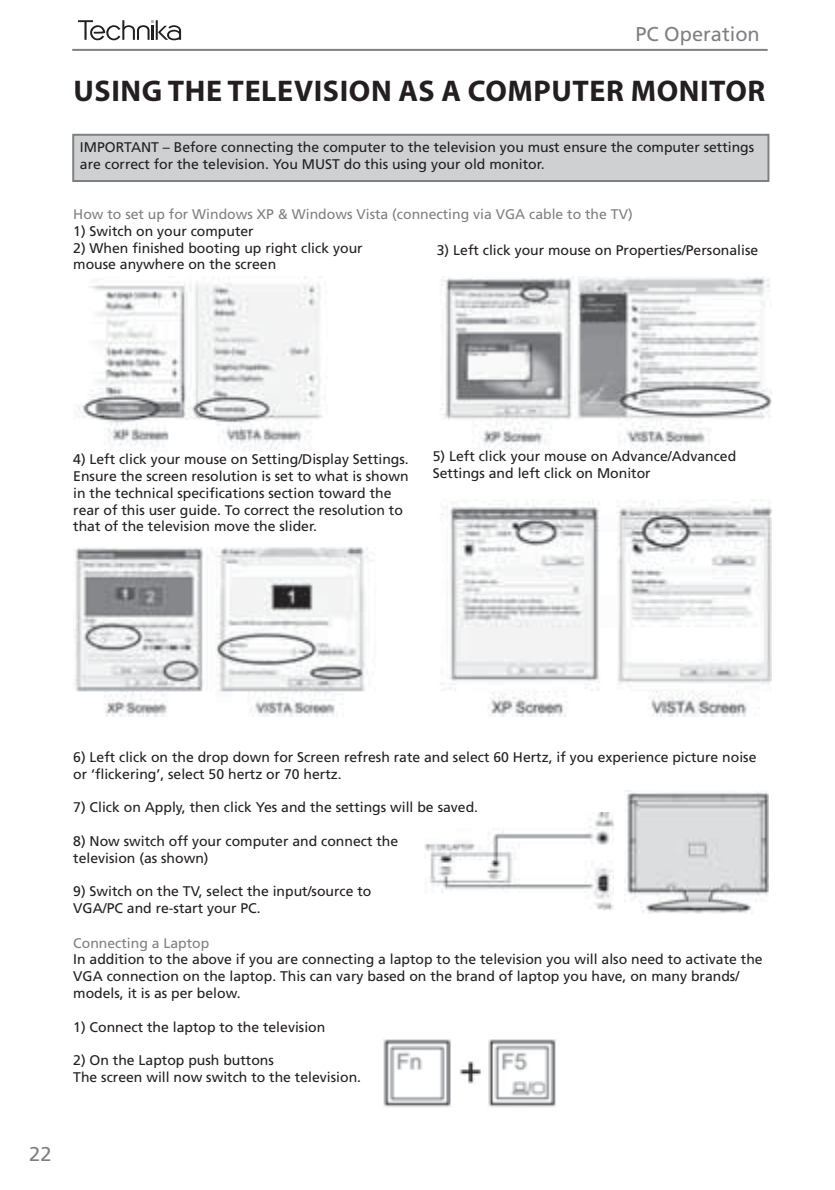
<style>
.page{position:relative;width:835px;height:1190px;background:#fff}
.page>*{position:absolute;margin:0;border:0;box-sizing:border-box;transform-origin:0 0}
.t1{font:700 30px "Myriad Pro";letter-spacing:.02em;color:#231f20}
.t2{font:20px "Frutiger LT Std";color:#7f8083}
.t3{font:14px/16.8px "Frutiger LT Std";color:#231f20}
.t4{font:14px "Frutiger LT Std";color:#7f8083}
</style>
<div class="page">
<hr style="left:72px;top:49px;width:695px;height:2px;background:#7f8083">
<svg style="left:78px;top:20px;width:103px;height:21px"></svg>
<img style="left:73px;top:276px;width:699px;height:440px">
<div style="left:73px;top:135px;width:695px;height:46px;background:#cfd0d2"></div>
<div style="left:72px;top:134px;width:697px;height:48px;border:2px solid #7f8083"></div>
<img style="left:424px;top:813px;width:190px;height:97px">
<img style="left:626px;top:790px;width:142px;height:123px">
<img style="left:383px;top:1039px;width:173px;height:68px">
<h2 class="t2" style="left:635px;top:24px;width:126px">PC Operation</h2>
<h1 class="t1" style="left:74px;top:73px;width:693px">USING THE TELEVISION AS A COMPUTER MONITOR</h1>
<p class="t3" style="left:80px;top:139px;width:676px">IMPORTANT – Before connecting the computer to the television you must ensure the computer settings are correct for the television. You MUST do this using your old monitor.</p>
<p class="t4" style="left:73px;top:207px;width:561px">How to set up for Windows XP &amp; Windows Vista (connecting via VGA cable to the TV)</p>
<p class="t3" style="left:73px;top:223px;width:182px">1) Switch on your computer</p>
<p class="t3" style="left:73px;top:240px;width:291px">2) When finished booting up right click your mouse anywhere on the screen</p>
<p class="t3" style="left:437px;top:242px;width:323px">3) Left click your mouse on Properties/Personalise</p>
<p class="t3" style="left:73px;top:452px;width:337px">4) Left click your mouse on Setting/Display Settings.<br>Ensure the screen resolution is set to what is shown in the technical specifications section toward the rear of this user guide. To correct the resolution to that of the television move the slider.</p>
<p class="t3" style="left:433px;top:449px;width:305px">5) Left click your mouse on Advance/Advanced<br>Settings and left click on Monitor</p>
<p class="t3" style="left:73px;top:749px;width:685px">6) Left click on the drop down for Screen refresh rate and select 60 Hertz, if you experience picture noise or ‘flickering’, select 50 hertz or 70 hertz.</p>
<p class="t3" style="left:73px;top:800px;width:406px">7) Click on Apply, then click Yes and the settings will be saved.</p>
<p class="t3" style="left:73px;top:833px;width:326px">8) Now switch off your computer and connect the television (as shown)</p>
<p class="t3" style="left:73px;top:884px;width:300px">9) Switch on the TV, select the input/source to<br>VGA/PC and re-start your PC.</p>
<p class="t4" style="left:73px;top:936px;width:138px">Connecting a Laptop</p>
<p class="t3" style="left:73px;top:952px;width:691px">In addition to the above if you are connecting a laptop to the television you will also need to activate the<br>VGA connection on the laptop. This can vary based on the brand of laptop you have, on many brands/ models, it is as per below.</p>
<p class="t3" style="left:73px;top:1019px;width:254px">1) Connect the laptop to the television</p>
<p class="t3" style="left:73px;top:1053px;width:289px">2) On the Laptop push buttons<br>The screen will now switch to the television.</p>
<h2 class="t2" style="left:29px;top:1144px;width:24px">22</h2>
</div>
